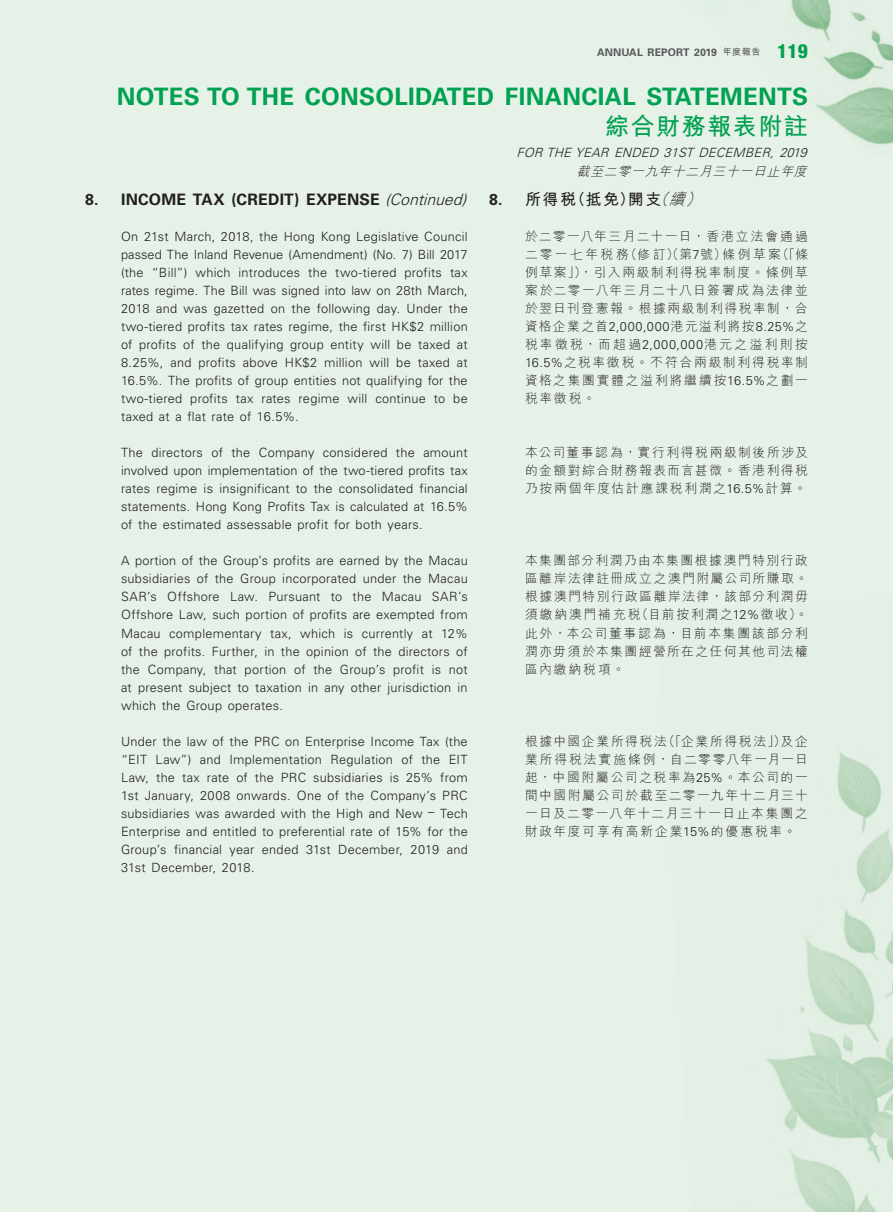
<style>
.page{position:relative;width:893px;height:1212px;background:#e6f2e7}
.page>*{position:absolute;margin:0;border:0;box-sizing:border-box;transform-origin:0 0}
.t1{font:700 24px "Univers LT Std";letter-spacing:.015em;color:#00a150}
.t2{font:700 24px "M Hei HK";letter-spacing:.065em;color:#00a150}
._03_H1{font:700 15.75px "Univers LT Std";letter-spacing:.015em;color:#231f20}
._03_H1-2{font:700 15.75px "M Hei HK";letter-spacing:.125em;color:#231f20}
._12___P2{font:300 12.75px/18px "Univers LT Std";letter-spacing:.02em;color:#231f20;text-align:justify}
._12___P2-2{font:300 12.75px/18px "M Hei HK";letter-spacing:.13em;color:#231f20;text-align:justify}
.t3{font:italic 300 12.75px "Univers LT Std";color:#231f20}
.t4{font:italic 300 12.75px "M Hei HK";color:#231f20}
.t5{font:700 10.5px "Univers LT Std";letter-spacing:.015em;color:#57585a}
.s1{font-family:"M Hei HK";font-size:9px}
.s2{font-family:"Helvetica Neue LT Std";font-weight:800;font-stretch:condensed;font-size:19.5px;color:#00a150}
.s3{font-weight:300;font-style:italic}
.s4{font-family:"Univers LT Std"}
</style>
<div class="page">
<img style="left:791px;top:0;width:102px;height:145px">
<img style="left:766px;top:752px;width:127px;height:460px">
<p class="t5" style="left:597px;top:46px;width:212px">ANNUAL REPORT 2019 <span class="s1">年度報告</span> <span class="s2">119</span></p>
<h1 class="t1" style="left:117px;top:83px;width:693px">NOTES TO THE CONSOLIDATED FINANCIAL STATEMENTS</h1>
<h1 class="t2" style="left:605px;top:109px;width:204px">綜合財務報表附註</h1>
<p class="t3" style="left:517px;top:145px;width:296px">FOR THE YEAR ENDED 31ST DECEMBER, 2019</p>
<p class="t4" style="left:577px;top:165px;width:235px">截至二零一九年十二月三十一日止年度</p>
<p class="_03_H1" style="left:85px;top:191px;width:388px">8. INCOME TAX (CREDIT) EXPENSE <span class="s3">(Continued)</span></p>
<p class="_12___P2" style="left:121px;top:228px;width:348px">On 21st March, 2018, the Hong Kong Legislative Council passed The Inland Revenue (Amendment) (No. 7) Bill 2017 (the “Bill”) which introduces the two-tiered profits tax rates regime. The Bill was signed into law on 28th March, 2018 and was gazetted on the following day. Under the two-tiered profits tax rates regime, the first HK$2 million of profits of the qualifying group entity will be taxed at 8.25%, and profits above HK$2 million will be taxed at 16.5%. The profits of group entities not qualifying for the two-tiered profits tax rates regime will continue to be taxed at a flat rate of 16.5%.</p>
<p class="_12___P2" style="left:121px;top:444px;width:348px">The directors of the Company considered the amount involved upon implementation of the two-tiered profits tax rates regime is insignificant to the consolidated financial statements. Hong Kong Profits Tax is calculated at 16.5% of the estimated assessable profit for both years.</p>
<p class="_12___P2" style="left:121px;top:552px;width:348px">A portion of the Group’s profits are earned by the Macau subsidiaries of the Group incorporated under the Macau SAR’s Offshore Law. Pursuant to the Macau SAR’s Offshore Law, such portion of profits are exempted from Macau complementary tax, which is currently at 12% of the profits. Further, in the opinion of the directors of the Company, that portion of the Group’s profit is not at present subject to taxation in any other jurisdiction in which the Group operates.</p>
<p class="_12___P2" style="left:121px;top:732px;width:348px">Under the law of the PRC on Enterprise Income Tax (the “EIT Law”) and Implementation Regulation of the EIT Law, the tax rate of the PRC subsidiaries is 25% from 1st January, 2008 onwards. One of the Company’s PRC subsidiaries was awarded with the High and New – Tech Enterprise and entitled to preferential rate of 15% for the Group’s financial year ended 31st December, 2019 and 31st December, 2018.</p>
<p class="_03_H1-2" style="left:489px;top:188px;width:218px"><span class="s4">8.</span> 所得稅（抵免）開支<span class="s3">（續）</span></p>
<p class="_12___P2-2" style="left:525px;top:228px;width:284px">於二零一八年三月二十一日，香港立法會通過二零一七年稅務（修訂）（第<span class="s4">7</span>號）條例草案（「條例草案」），引入兩級制利得稅率制度。條例草案於二零一八年三月二十八日簽署成為法律並於翌日刊登憲報。根據兩級制利得稅率制，合資格企業之首<span class="s4">2,000,000</span>港元溢利將按<span class="s4">8.25%</span>之稅率徵稅，而超過<span class="s4">2,000,000</span>港元之溢利則按<span class="s4">16.5%</span>之稅率徵稅。不符合兩級制利得稅率制資格之集團實體之溢利將繼續按<span class="s4">16.5%</span>之劃一稅率徵稅。</p>
<p class="_12___P2-2" style="left:525px;top:444px;width:284px">本公司董事認為，實行利得稅兩級制後所涉及的金額對綜合財務報表而言甚微。香港利得稅乃按兩個年度估計應課稅利潤之<span class="s4">16.5%</span>計算。</p>
<p class="_12___P2-2" style="left:525px;top:552px;width:284px">本集團部分利潤乃由本集團根據澳門特別行政區離岸法律註冊成立之澳門附屬公司所賺取。根據澳門特別行政區離岸法律，該部分利潤毋須繳納澳門補充稅（目前按利潤之<span class="s4">12%</span>徵收）。此外，本公司董事認為，目前本集團該部分利潤亦毌須於本集團經營所在之任何其他司法權區內繳納稅項。</p>
<p class="_12___P2-2" style="left:525px;top:732px;width:284px">根據中國企業所得稅法（「企業所得稅法」）及企業所得稅法實施條例，自二零零八年一月一日起，中國附屬公司之稅率為<span class="s4">25%</span>。本公司的一間中國附屬公司於截至二零一九年十二月三十一日及二零一八年十二月三十一日止本集團之財政年度可享有高新企業<span class="s4">15%</span>的優惠稅率。</p>
</div>
